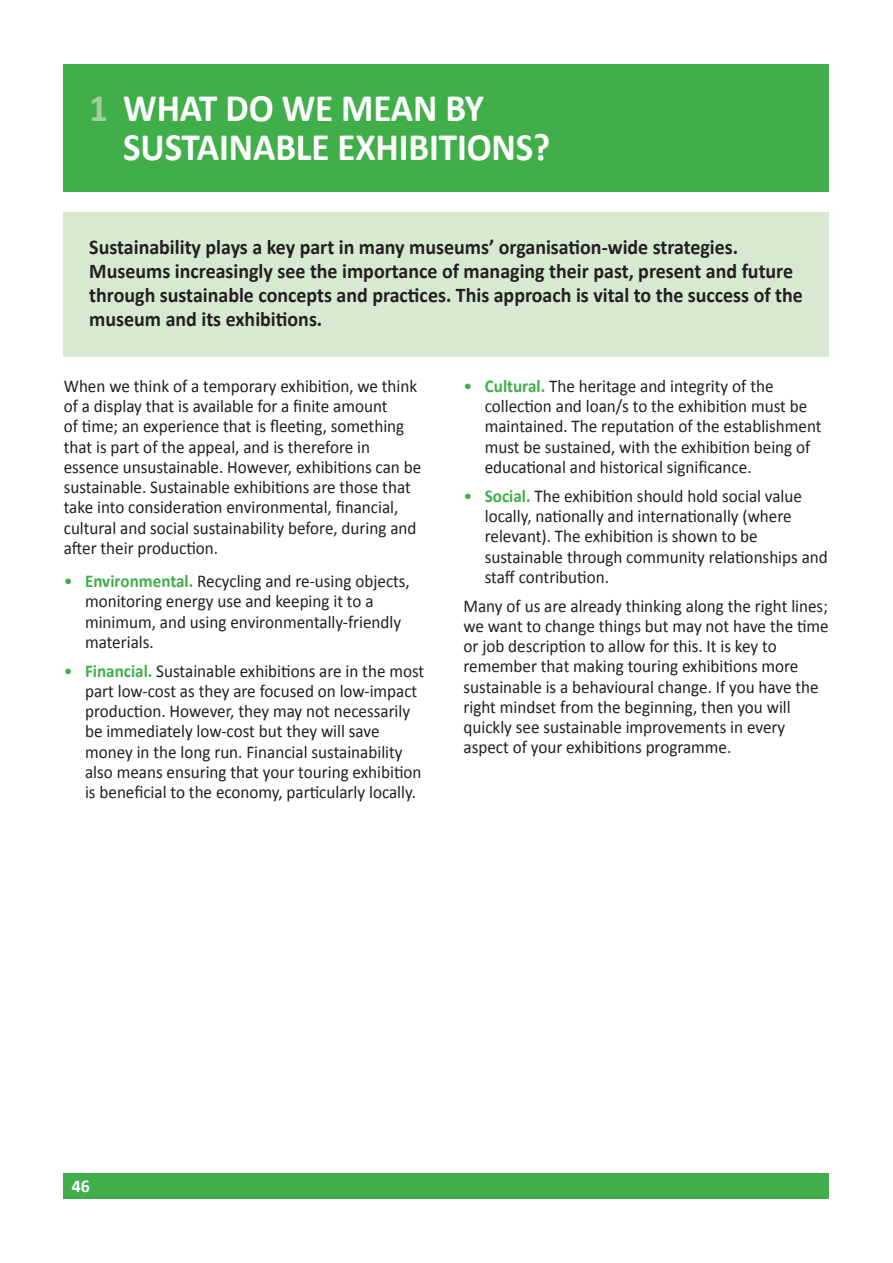
<style>
.page{position:relative;width:893px;height:1263px;background:#fff}
.page>*{position:absolute;margin:0;border:0;box-sizing:border-box;transform-origin:0 0}
.t1{font:700 39px/39px "Calibri";letter-spacing:-.005em;color:#fff;scale:.95 1}
.Intro_text{font:700 21px/24px "Calibri";color:#231f20;scale:.95 1}
.Tab_text{font:18px/20.2px "Calibri";color:#231f20;scale:.95 1}
.Text{font:18px/20.2px "Calibri";color:#231f20;scale:.95 1}
.t2{font:700 18px "Calibri";color:#fff}
.s1{color:#a3cf9a}
.s2{color:#40ae49}
.s3{font-weight:700;color:#40ae49}
</style>
<div class="page">
<div style="left:64px;top:1174px;width:765px;height:25px;background:#40ae49"></div>
<div style="left:64px;top:213px;width:765px;height:144px;background:#d8e9d2"></div>
<div style="left:64px;top:64px;width:765px;height:127px;background:#40ae49"></div>
<p class="t1" style="left:123px;top:88px;width:451px;text-indent:-34px"><span class="s1">1</span> WHAT DO WE MEAN BY<br>SUSTAINABLE EXHIBITIONS?</p>
<p class="Intro_text" style="left:89px;top:235px;width:753px">Sustainability plays a key part in many museums’ organisation-wide strategies.<br>Museums increasingly see the importance of managing their past, present and future through sustainable concepts and practices. This approach is vital to the success of the museum and its exhibitions.</p>
<p class="Text" style="left:64px;top:376px;width:378px">When we think of a temporary exhibition, we think of a display that is available for a finite amount<br>of time; an experience that is fleeting, something that is part of the appeal, and is therefore in essence unsustainable. However, exhibitions can be sustainable. Sustainable exhibitions are those that take into consideration environmental, financial, cultural and social sustainability before, during and after their production.</p>
<p class="Tab_text" style="left:85px;top:571px;width:343px;text-indent:-21px"><span class="s2">•</span> <span class="s3">Environmental.</span> Recycling and re-using objects, monitoring energy use and keeping it to a minimum, and using environmentally-friendly materials.</p>
<p class="Tab_text" style="left:85px;top:660px;width:359px;text-indent:-21px"><span class="s2">•</span> <span class="s3">Financial.</span> Sustainable exhibitions are in the most part low-cost as they are focused on low-impact production. However, they may not necessarily be immediately low-cost but they will save money in the long run. Financial sustainability also means ensuring that your touring exhibition is beneficial to the economy, particularly locally.</p>
<p class="Tab_text" style="left:485px;top:376px;width:356px;text-indent:-21px"><span class="s2">•</span> <span class="s3">Cultural.</span> The heritage and integrity of the collection and loan/s to the exhibition must be maintained. The reputation of the establishment must be sustained, with the exhibition being of educational and historical significance.</p>
<p class="Tab_text" style="left:485px;top:486px;width:363px;text-indent:-21px"><span class="s2">•</span> <span class="s3">Social.</span> The exhibition should hold social value locally, nationally and internationally (where relevant). The exhibition is shown to be sustainable through community relationships and staff contribution.</p>
<p class="Text" style="left:463px;top:595px;width:386px;text-align:justify">Many of us are already thinking along the right lines; we want to change things but may not have the time or job description to allow for this. It is key to</p>
<p class="Text" style="left:463px;top:656px;width:375px">remember that making touring exhibitions more sustainable is a behavioural change. If you have the</p>
<p class="Text" style="left:463px;top:697px;width:346px">right mindset from the beginning, then you will</p>
<p class="Text" style="left:463px;top:717px;width:340px">quickly see sustainable improvements in every</p>
<p class="Text" style="left:463px;top:737px;width:283px">aspect of your exhibitions programme.</p>
<p class="t2" style="left:72px;top:1175px;width:20px">46</p>
</div>
